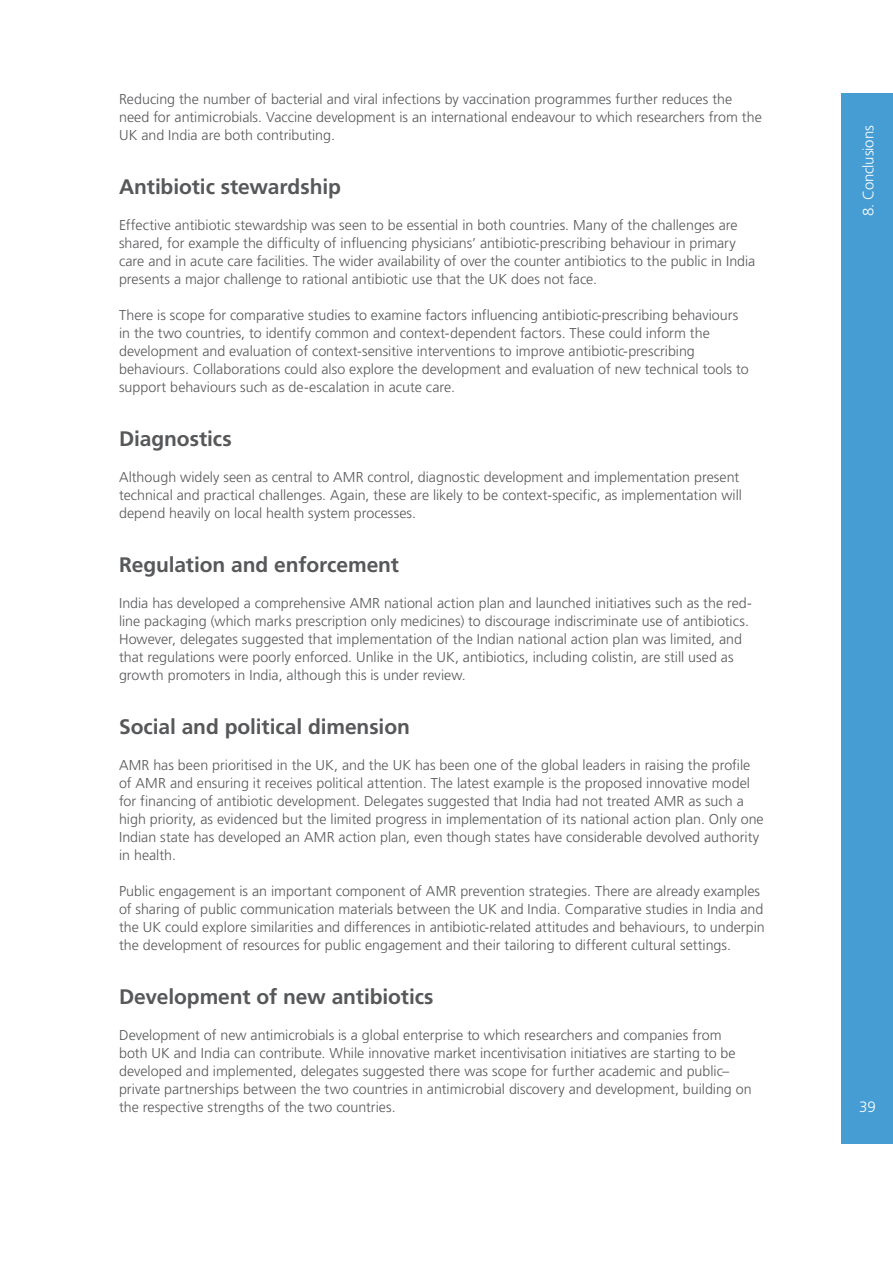
<style>
.page{position:relative;width:893px;height:1263px;background:#fff}
.page>*{position:absolute;margin:0;border:0;box-sizing:border-box;transform-origin:0 0}
.Body_Text{font:700 21px "Frutiger LT Std";letter-spacing:-.005em;color:#57585a}
.t1{font:300 15px "Frutiger LT Std";letter-spacing:-.015em;color:#fff}
.Body_Text-2{font:300 14.25px/18px "Frutiger LT Std";color:#57585a}
</style>
<div class="page">
<div style="left:842px;top:94px;width:51px;height:1050px;background:#459dd4"></div>
<p class="Body_Text-2" style="left:119px;top:91px;width:644px">Reducing the number of bacterial and viral infections by vaccination programmes further reduces the need for antimicrobials. Vaccine development is an international endeavour to which researchers from the<br>UK and India are both contributing.</p>
<p class="Body_Text" style="left:119px;top:175px;width:223px">Antibiotic stewardship</p>
<p class="Body_Text-2" style="left:119px;top:217px;width:638px">Effective antibiotic stewardship was seen to be essential in both countries. Many of the challenges are shared, for example the difficulty of influencing physicians’ antibiotic-prescribing behaviour in primary care and in acute care facilities. The wider availability of over the counter antibiotics to the public in India presents a major challenge to rational antibiotic use that the UK does not face.</p>
<p class="Body_Text-2" style="left:119px;top:307px;width:631px">There is scope for comparative studies to examine factors influencing antibiotic-prescribing behaviours in the two countries, to identify common and context-dependent factors. These could inform the development and evaluation of context-sensitive interventions to improve antibiotic-prescribing behaviours. Collaborations could also explore the development and evaluation of new technical tools to support behaviours such as de-escalation in acute care.</p>
<p class="Body_Text" style="left:119px;top:427px;width:114px">Diagnostics</p>
<p class="Body_Text-2" style="left:119px;top:469px;width:624px">Although widely seen as central to AMR control, diagnostic development and implementation present technical and practical challenges. Again, these are likely to be context-specific, as implementation will depend heavily on local health system processes.</p>
<p class="Body_Text" style="left:119px;top:553px;width:282px">Regulation and enforcement</p>
<p class="Body_Text-2" style="left:119px;top:595px;width:634px">India has developed a comprehensive AMR national action plan and launched initiatives such as the red&shy;line packaging (which marks prescription only medicines) to discourage indiscriminate use of antibiotics.<br>However, delegates suggested that implementation of the Indian national action plan was limited, and that regulations were poorly enforced. Unlike in the UK, antibiotics, including colistin, are still used as growth promoters in India, although this is under review.</p>
<p class="Body_Text" style="left:119px;top:715px;width:292px">Social and political dimension</p>
<p class="Body_Text-2" style="left:119px;top:757px;width:646px">AMR has been prioritised in the UK, and the UK has been one of the global leaders in raising the profile of AMR and ensuring it receives political attention. The latest example is the proposed innovative model for financing of antibiotic development. Delegates suggested that India had not treated AMR as such a high priority, as evidenced but the limited progress in implementation of its national action plan. Only one Indian state has developed an AMR action plan, even though states have considerable devolved authority in health.</p>
<p class="Body_Text-2" style="left:119px;top:883px;width:647px">Public engagement is an important component of AMR prevention strategies. There are already examples of sharing of public communication materials between the UK and India. Comparative studies in India and the UK could explore similarities and differences in antibiotic-related attitudes and behaviours, to underpin the development of resources for public engagement and their tailoring to different cultural settings.</p>
<p class="Body_Text" style="left:119px;top:985px;width:316px">Development of new antibiotics</p>
<p class="Body_Text-2" style="left:119px;top:1027px;width:634px">Development of new antimicrobials is a global enterprise to which researchers and companies from both UK and India can contribute. While innovative market incentivisation initiatives are starting to be developed and implemented, delegates suggested there was scope for further academic and public– private partnerships between the two countries in antimicrobial discovery and development, building on the respective strengths of the two countries.</p>
<p class="t1" style="left:860px;top:216px;width:92px;rotate:-90deg">8. Conclusions</p>
<p class="t1" style="left:859px;top:1098px;width:18px">39</p>
</div>
